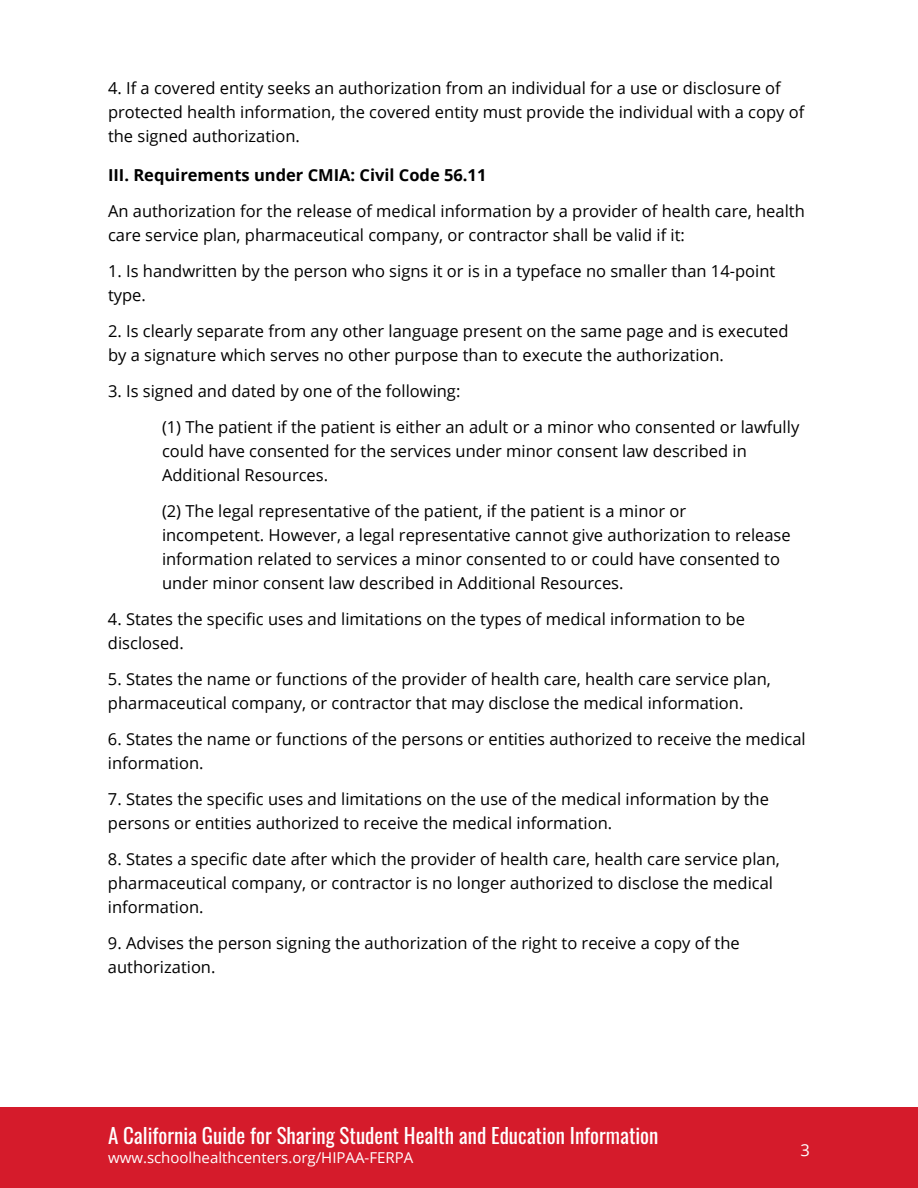
<style>
.page{position:relative;width:918px;height:1188px;background:#fff}
.page>*{position:absolute;margin:0;border:0;box-sizing:border-box;transform-origin:0 0}
.t1{font:21px "Oswald";color:#fff}
.t2{font:16.5px/24px "Open Sans";color:#000}
.t3{font:700 16.5px "Open Sans";color:#000}
.t4{font:16.5px "Open Sans";color:#fff}
.t5{font:15px "Open Sans";color:#fff}
</style>
<div class="page">
<div style="left:0;top:1107px;width:918px;height:81px;background:#d51b2b"></div>
<p class="t2" style="left:108px;top:75px;width:698px">4. If a covered entity seeks an authorization from an individual for a use or disclosure of protected health information, the covered entity must provide the individual with a copy of the signed authorization.</p>
<p class="t3" style="left:108px;top:163px;width:380px">III. Requirements under CMIA: Civil Code 56.11</p>
<p class="t2" style="left:108px;top:198px;width:698px">An authorization for the release of medical information by a provider of health care, health care service plan, pharmaceutical company, or contractor shall be valid if it:</p>
<p class="t2" style="left:108px;top:258px;width:669px">1. Is handwritten by the person who signs it or is in a typeface no smaller than 14-point type.</p>
<p class="t2" style="left:108px;top:318px;width:682px">2. Is clearly separate from any other language present on the same page and is executed by a signature which serves no other purpose than to execute the authorization.</p>
<p class="t2" style="left:162px;top:372px;width:639px;line-height:36px;text-indent:-54px">3. Is signed and dated by one of the following:<br>(1) The patient if the patient is either an adult or a minor who consented or lawfully</p>
<p class="t2" style="left:162px;top:438px;width:586px">could have consented for the services under minor consent law described in<br>Additional Resources.</p>
<p class="t2" style="left:162px;top:498px;width:630px">(2) The legal representative of the patient, if the patient is a minor or incompetent. However, a legal representative cannot give authorization to release information related to services a minor consented to or could have consented to under minor consent law described in Additional Resources.</p>
<p class="t2" style="left:108px;top:606px;width:639px">4. States the specific uses and limitations on the types of medical information to be disclosed.</p>
<p class="t2" style="left:108px;top:666px;width:664px">5. States the name or functions of the provider of health care, health care service plan, pharmaceutical company, or contractor that may disclose the medical information.</p>
<p class="t2" style="left:108px;top:726px;width:699px">6. States the name or functions of the persons or entities authorized to receive the medical information.</p>
<p class="t2" style="left:108px;top:786px;width:662px">7. States the specific uses and limitations on the use of the medical information by the persons or entities authorized to receive the medical information.</p>
<p class="t2" style="left:108px;top:846px;width:673px">8. States a specific date after which the provider of health care, health care service plan, pharmaceutical company, or contractor is no longer authorized to disclose the medical information.</p>
<p class="t2" style="left:108px;top:930px;width:633px">9. Advises the person signing the authorization of the right to receive a copy of the authorization.</p>
<p class="t1" style="left:108px;top:1117px;width:552px">A California Guide for Sharing Student Health and Education Information</p>
<p class="t5" style="left:108px;top:1148px;width:307px">www.schoolhealthcenters.org/HIPAA-FERPA</p>
<p class="t4" style="left:801px;top:1139px;width:11px">3</p>
</div>
